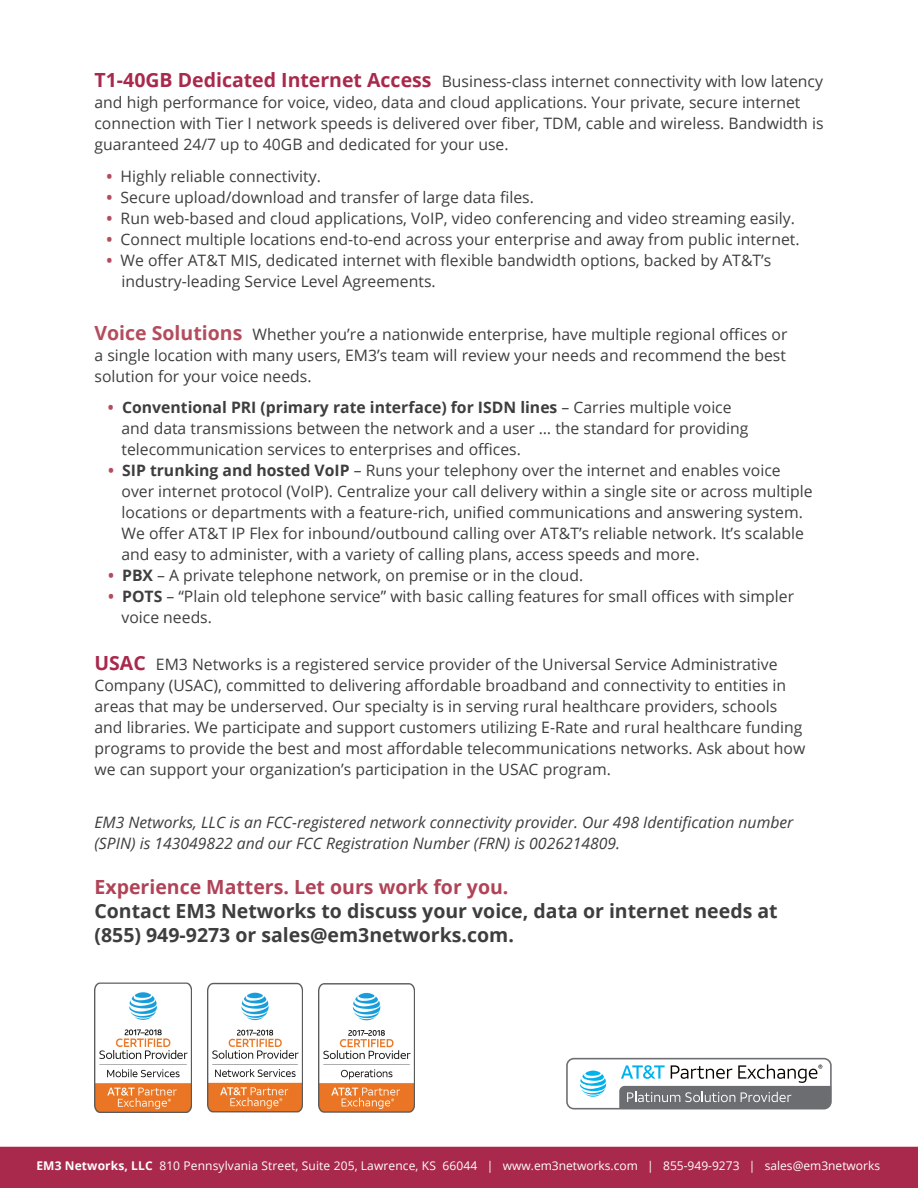
<style>
.page{position:relative;width:918px;height:1188px;background:#fff}
.page>*{position:absolute;margin:0;border:0;box-sizing:border-box;transform-origin:0 0}
.t1{font:700 19.5px/24px "Open Sans";color:#3e3e3f}
.t2{font:700 19.5px "Open Sans";color:#b04358}
.t3{font:15.75px/21px "Open Sans";color:#3e3e3f}
.t4{font:italic 15.75px/21px "Open Sans";color:#3e3e3f}
.t5{font:12px "Open Sans";letter-spacing:.01em;color:#fff}
.s1{font-weight:700;font-size:19.5px;color:#a9294c}
.s2{font-weight:700;color:#b34d5e}
.s3{font-weight:700;font-size:19.5px;color:#b34d5e}
.s4{font-weight:700}
</style>
<div class="page">
<svg style="left:566px;top:1058px;width:266px;height:51px"></svg>
<img style="left:94px;top:983px;width:97px;height:129px">
<img style="left:207px;top:983px;width:96px;height:129px">
<img style="left:319px;top:983px;width:96px;height:129px">
<div style="left:0;top:1147px;width:918px;height:41px;background:#a9294c"></div>
<p class="t3" style="left:94px;top:70px;width:731px"><span class="s1">T1-40GB Dedicated Internet Access</span> Business-class internet connectivity with low latency and high performance for voice, video, data and cloud applications. Your private, secure internet connection with Tier I network speeds is delivered over fiber, TDM, cable and wireless. Bandwidth is guaranteed 24/7 up to 40GB and dedicated for your use.</p>
<p class="t3" style="left:107px;top:165px;width:216px"><span class="s2">•</span> Highly reliable connectivity.</p>
<p class="t3" style="left:107px;top:186px;width:429px"><span class="s2">•</span> Secure upload/download and transfer of large data files.</p>
<p class="t3" style="left:107px;top:207px;width:690px"><span class="s2">•</span> Run web-based and cloud applications, VoIP, video conferencing and video streaming easily.</p>
<p class="t3" style="left:107px;top:228px;width:695px"><span class="s2">•</span> Connect multiple locations end-to-end across your enterprise and away from public internet.</p>
<p class="t3" style="left:121px;top:249px;width:651px;text-indent:-15px"><span class="s2">•</span> We offer AT&amp;T MIS, dedicated internet with flexible bandwidth options, backed by AT&amp;T’s industry-leading Service Level Agreements.</p>
<p class="t3" style="left:94px;top:323px;width:695px;text-align:justify"><span class="s3">Voice Solutions</span> Whether you’re a nationwide enterprise, have multiple regional offices or a single location with many users, EM3’s team will review your needs and recommend the best solution for your voice needs.</p>
<p class="t3" style="left:122px;top:397px;width:628px;text-indent:-14px"><span class="s2">•</span> <span class="s4">Conventional PRI (primary rate interface) for ISDN lines</span> – Carries multiple voice and data transmissions between the network and a user … the standard for providing telecommunication services to enterprises and offices.</p>
<p class="t3" style="left:122px;top:460px;width:693px;text-indent:-13px"><span class="s2">•</span> <span class="s4">SIP trunking and hosted VoIP</span> – Runs your telephony over the internet and enables voice over internet protocol (VoIP). Centralize your call delivery within a single site or across multiple locations or departments with a feature-rich, unified communications and answering system.<br>We offer AT&amp;T IP Flex for inbound/outbound calling over AT&amp;T’s reliable network. It’s scalable and easy to administer, with a variety of calling plans, access speeds and more.</p>
<p class="t3" style="left:108px;top:565px;width:477px"><span class="s2">•</span> <span class="s4">PBX</span> – A private telephone network, on premise or in the cloud.</p>
<p class="t3" style="left:122px;top:586px;width:674px;text-indent:-13px"><span class="s2">•</span> <span class="s4">POTS</span> – “Plain old telephone service” with basic calling features for small offices with simpler voice needs.</p>
<p class="t3" style="left:94px;top:653px;width:712px"><span class="s1">USAC</span> EM3 Networks is a registered service provider of the Universal Service Administrative Company (USAC), committed to delivering affordable broadband and connectivity to entities in areas that may be underserved. Our specialty is in serving rural healthcare providers, schools and libraries. We participate and support customers utilizing E-Rate and rural healthcare funding programs to provide the best and most affordable telecommunications networks. Ask about how we can support your organization’s participation in the USAC program.</p>
<p class="t4" style="left:95px;top:811px;width:701px">EM3 Networks, LLC is an FCC-registered network connectivity provider. Our 498 Identification number (SPIN) is 143049822 and our FCC Registration Number (FRN) is 0026214809.</p>
<p class="t2" style="left:94px;top:873px;width:416px">Experience Matters. Let ours work for you.</p>
<p class="t1" style="left:94px;top:898px;width:685px">Contact EM3 Networks to discuss your voice, data or internet needs at (855) 949-9273 or sales@em3networks.com.</p>
<p class="t5" style="left:36px;top:1157px;width:845px"><span class="s4">EM3 Networks, LLC</span> 810 Pennsylvania Street, Suite 205, Lawrence, KS 66044 | www.em3networks.com | 855-949-9273 | sales@em3networks</p>
</div>
